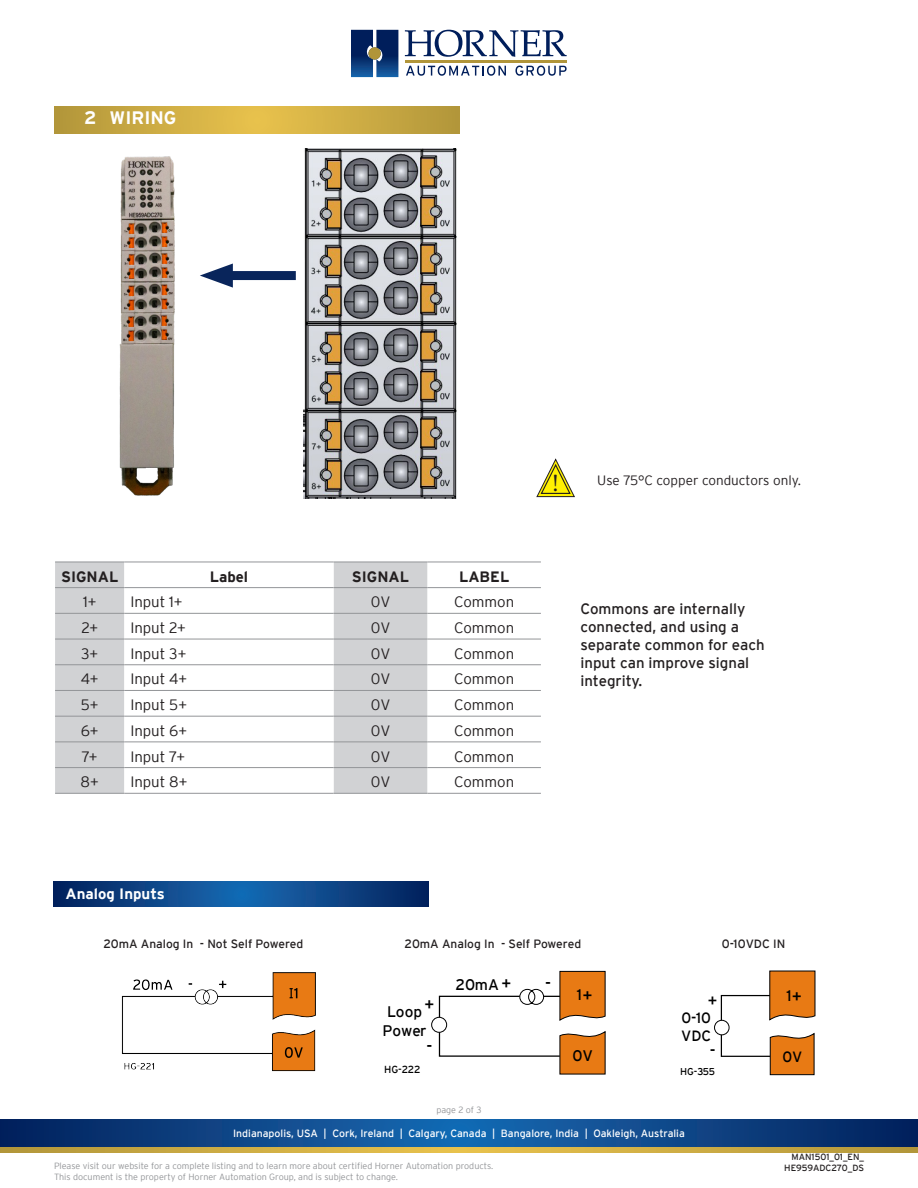
<style>
.page{position:relative;width:918px;height:1188px;background:#fff}
.page>*{position:absolute;margin:0;border:0;box-sizing:border-box;transform-origin:0 0}
.t1{font:24.6px "Minion Pro";color:#231f20}
.t2{font:700 18px "Interstate";color:#fff}
.t3{font:16.65px "Interstate";color:#000}
.t4{font:16.05px "Interstate";color:#000}
.t5{font:15.3px/18.3px "Interstate";color:#000}
.t6{font:300 15px "Interstate";color:#231f20}
.t7{font:15px/18px "Interstate";color:#231f20}
.t8{font:700 15px "Interstate";color:#231f20}
.t9{font:700 15px "Interstate";color:#fff}
.t10{font:14.85px/17.9px "Interstate";color:#000}
.t11{font:300 13.5px "Interstate";color:#241f21}
.t12{font:12px "Interstate";color:#231f20}
.t13{font:10.5px "Interstate";color:#fff}
.t14{font:10.2px "Interstate";color:#000}
.t15{font:9.9px "Interstate";color:#000}
.t16{font:300 9px/10.8px "Interstate";color:#939598}
.t17{font:9px/10.8px "Interstate";color:#231f20;text-align:right}
.s1{font-size:16.65px}
</style>
<div class="page">
<svg style="left:405px;top:30px;width:162px;height:27px"></svg>
<hr style="left:405px;top:60px;width:162px;height:3px;background:#b19539">
<svg style="left:351px;top:30px;width:47px;height:47px;background:#183e78"></svg>
<div style="left:368px;top:47px;width:13px;height:13px;background:#b19539;border-radius:50%"></div>
<svg style="left:406px;top:66px;width:100px;height:10px"></svg>
<svg style="left:515px;top:66px;width:52px;height:10px"></svg>
<svg style="left:0;top:1120px;width:918px;height:28px;background:#134884"></svg>
<svg style="left:0;top:1148px;width:918px;height:4px;background:#cdac43"></svg>
<svg style="left:54px;top:107px;width:406px;height:27px;background:#cdac43"></svg>
<div style="left:219px;top:271px;width:77px;height:9px;background:#09255b"></div>
<div style="left:55px;top:563px;width:69px;height:230px;background:#d1d2d4"></div>
<svg style="left:124px;top:563px;width:417px;height:230px"></svg>
<hr style="left:55px;top:562px;width:69px;height:1px;background:#939598">
<hr style="left:124px;top:562px;width:210px;height:1px;background:#939598">
<hr style="left:334px;top:562px;width:94px;height:1px;background:#939598">
<hr style="left:428px;top:562px;width:113px;height:1px;background:#939598">
<hr style="left:55px;top:587px;width:69px;height:1px;background:#939598">
<hr style="left:124px;top:587px;width:210px;height:1px;background:#939598">
<hr style="left:334px;top:587px;width:94px;height:1px;background:#939598">
<hr style="left:428px;top:587px;width:113px;height:1px;background:#939598">
<hr style="left:55px;top:613px;width:69px;height:1px;background:#939598">
<hr style="left:124px;top:613px;width:210px;height:1px;background:#939598">
<hr style="left:334px;top:613px;width:94px;height:1px;background:#939598">
<hr style="left:428px;top:613px;width:113px;height:1px;background:#939598">
<hr style="left:55px;top:639px;width:69px;height:1px;background:#939598">
<hr style="left:124px;top:639px;width:210px;height:1px;background:#939598">
<hr style="left:334px;top:639px;width:94px;height:1px;background:#939598">
<hr style="left:428px;top:639px;width:113px;height:1px;background:#939598">
<hr style="left:55px;top:664px;width:69px;height:1px;background:#939598">
<hr style="left:124px;top:664px;width:210px;height:1px;background:#939598">
<hr style="left:334px;top:664px;width:94px;height:1px;background:#939598">
<hr style="left:428px;top:664px;width:113px;height:1px;background:#939598">
<hr style="left:55px;top:690px;width:69px;height:1px;background:#939598">
<hr style="left:124px;top:690px;width:210px;height:1px;background:#939598">
<hr style="left:334px;top:690px;width:94px;height:1px;background:#939598">
<hr style="left:428px;top:690px;width:113px;height:1px;background:#939598">
<hr style="left:55px;top:716px;width:69px;height:1px;background:#939598">
<hr style="left:124px;top:716px;width:210px;height:1px;background:#939598">
<hr style="left:334px;top:716px;width:94px;height:1px;background:#939598">
<hr style="left:428px;top:716px;width:113px;height:1px;background:#939598">
<hr style="left:55px;top:742px;width:69px;height:1px;background:#939598">
<hr style="left:124px;top:742px;width:210px;height:1px;background:#939598">
<hr style="left:334px;top:742px;width:94px;height:1px;background:#939598">
<hr style="left:428px;top:742px;width:113px;height:1px;background:#939598">
<hr style="left:55px;top:767px;width:69px;height:1px;background:#939598">
<hr style="left:124px;top:767px;width:210px;height:1px;background:#939598">
<hr style="left:334px;top:767px;width:94px;height:1px;background:#939598">
<hr style="left:428px;top:767px;width:113px;height:1px;background:#939598">
<hr style="left:55px;top:793px;width:69px;height:1px;background:#939598">
<hr style="left:124px;top:793px;width:210px;height:1px;background:#939598">
<hr style="left:334px;top:793px;width:94px;height:1px;background:#939598">
<hr style="left:428px;top:793px;width:113px;height:1px;background:#939598">
<svg style="left:536px;top:459px;width:39px;height:38px"></svg>
<svg style="left:54px;top:882px;width:375px;height:25px;background:#0d4586"></svg>
<img style="left:303px;top:148px;width:154px;height:351px">
<img style="left:119px;top:156px;width:152px;height:340px">
<div style="left:431px;top:1017px;width:16px;height:16px;border:1px solid #000;border-radius:50%"></div>
<div style="left:714px;top:1020px;width:16px;height:15px;border:1px solid #000;border-radius:50%"></div>
<img style="left:121px;top:972px;width:195px;height:100px">
<svg style="left:438px;top:970px;width:168px;height:105px"></svg>
<svg style="left:720px;top:970px;width:96px;height:106px"></svg>
<p class="t2" style="left:84px;top:108px;width:94px">2 WIRING</p>
<p class="t8" style="left:61px;top:568px;width:59px">SIGNAL</p>
<p class="t8" style="left:210px;top:568px;width:40px">Label</p>
<p class="t8" style="left:352px;top:568px;width:59px">SIGNAL</p>
<p class="t8" style="left:459px;top:568px;width:52px">LABEL</p>
<p class="t6" style="left:83px;top:594px;width:15px">1+</p>
<p class="t6" style="left:130px;top:594px;width:54px">Input 1+</p>
<p class="t6" style="left:371px;top:594px;width:21px">0V</p>
<p class="t6" style="left:454px;top:594px;width:62px">Common</p>
<p class="t6" style="left:81px;top:619px;width:18px">2+</p>
<p class="t6" style="left:130px;top:619px;width:57px">Input 2+</p>
<p class="t6" style="left:371px;top:619px;width:21px">0V</p>
<p class="t6" style="left:454px;top:619px;width:62px">Common</p>
<p class="t6" style="left:81px;top:645px;width:19px">3+</p>
<p class="t6" style="left:130px;top:645px;width:58px">Input 3+</p>
<p class="t6" style="left:371px;top:645px;width:21px">0V</p>
<p class="t6" style="left:454px;top:645px;width:62px">Common</p>
<p class="t6" style="left:81px;top:671px;width:19px">4+</p>
<p class="t6" style="left:130px;top:671px;width:58px">Input 4+</p>
<p class="t6" style="left:371px;top:671px;width:21px">0V</p>
<p class="t6" style="left:454px;top:671px;width:62px">Common</p>
<p class="t6" style="left:81px;top:696px;width:19px">5+</p>
<p class="t6" style="left:130px;top:696px;width:58px">Input 5+</p>
<p class="t6" style="left:371px;top:696px;width:21px">0V</p>
<p class="t6" style="left:454px;top:696px;width:62px">Common</p>
<p class="t6" style="left:81px;top:722px;width:19px">6+</p>
<p class="t6" style="left:130px;top:722px;width:58px">Input 6+</p>
<p class="t6" style="left:371px;top:722px;width:21px">0V</p>
<p class="t6" style="left:454px;top:722px;width:62px">Common</p>
<p class="t6" style="left:82px;top:748px;width:17px">7+</p>
<p class="t6" style="left:130px;top:748px;width:56px">Input 7+</p>
<p class="t6" style="left:371px;top:748px;width:21px">0V</p>
<p class="t6" style="left:454px;top:748px;width:62px">Common</p>
<p class="t6" style="left:81px;top:774px;width:20px">8+</p>
<p class="t6" style="left:130px;top:774px;width:59px">Input 8+</p>
<p class="t6" style="left:371px;top:774px;width:21px">0V</p>
<p class="t6" style="left:454px;top:774px;width:62px">Common</p>
<p class="t1" style="left:552px;top:466px;width:8px">!</p>
<p class="t11" style="left:597px;top:473px;width:205px">Use 75°C copper conductors only.</p>
<p class="t7" style="left:580px;top:600px;width:186px">Commons are internally connected, and using a separate common for each input can improve signal integrity.</p>
<p class="t9" style="left:66px;top:885px;width:101px">Analog Inputs</p>
<p class="t12" style="left:103px;top:937px;width:201px">20mA Analog In - Not Self Powered</p>
<p class="t12" style="left:405px;top:937px;width:178px">20mA Analog In - Self Powered</p>
<p class="t12" style="left:722px;top:937px;width:65px">0-10VDC IN</p>
<h3 class="t3" style="left:425px;top:995px;width:11px">+</h3>
<h3 class="t3" style="left:427px;top:1037px;width:7px">-</h3>
<h3 class="t5" style="left:383px;top:1003px;width:46px">Loop<br>Power</h3>
<p class="t14" style="left:384px;top:1064px;width:38px">HG-222</p>
<h3 class="t5" style="left:455px;top:975px;width:57px">20mA <span class="s1">+</span></h3>
<h3 class="t3" style="left:545px;top:974px;width:7px">-</h3>
<p class="t16" style="left:436px;top:1105px;width:47px">page 2 of 3</p>
<h3 class="t5" style="left:577px;top:985px;width:7px">1</h3>
<h3 class="t5" style="left:787px;top:986px;width:7px">1</h3>
<h3 class="t4" style="left:708px;top:992px;width:11px">+</h3>
<h3 class="t5" style="left:572px;top:1046px;width:22px">0V</h3>
<h3 class="t10" style="left:681px;top:1009px;width:32px">0-10<br>VDC</h3>
<p class="t15" style="left:680px;top:1066px;width:37px">HG-355</p>
<h3 class="t4" style="left:710px;top:1042px;width:7px">-</h3>
<h3 class="t10" style="left:782px;top:1047px;width:22px">0V</h3>
<p class="t13" style="left:233px;top:1128px;width:453px">Indianapolis, USA | Cork, Ireland | Calgary, Canada | Bangalore, India | Oakleigh, Australia</p>
<p class="t16" style="left:54px;top:1160px;width:441px">Please visit our website for a complete listing and to learn more about certified Horner Automation products.<br>This document is the property of Horner Automation Group, and is subject to change.</p>
<p class="t17" style="left:784px;top:1151px;width:81px">MAN1501_01_EN_<br>HE959ADC270_DS</p>
</div>
